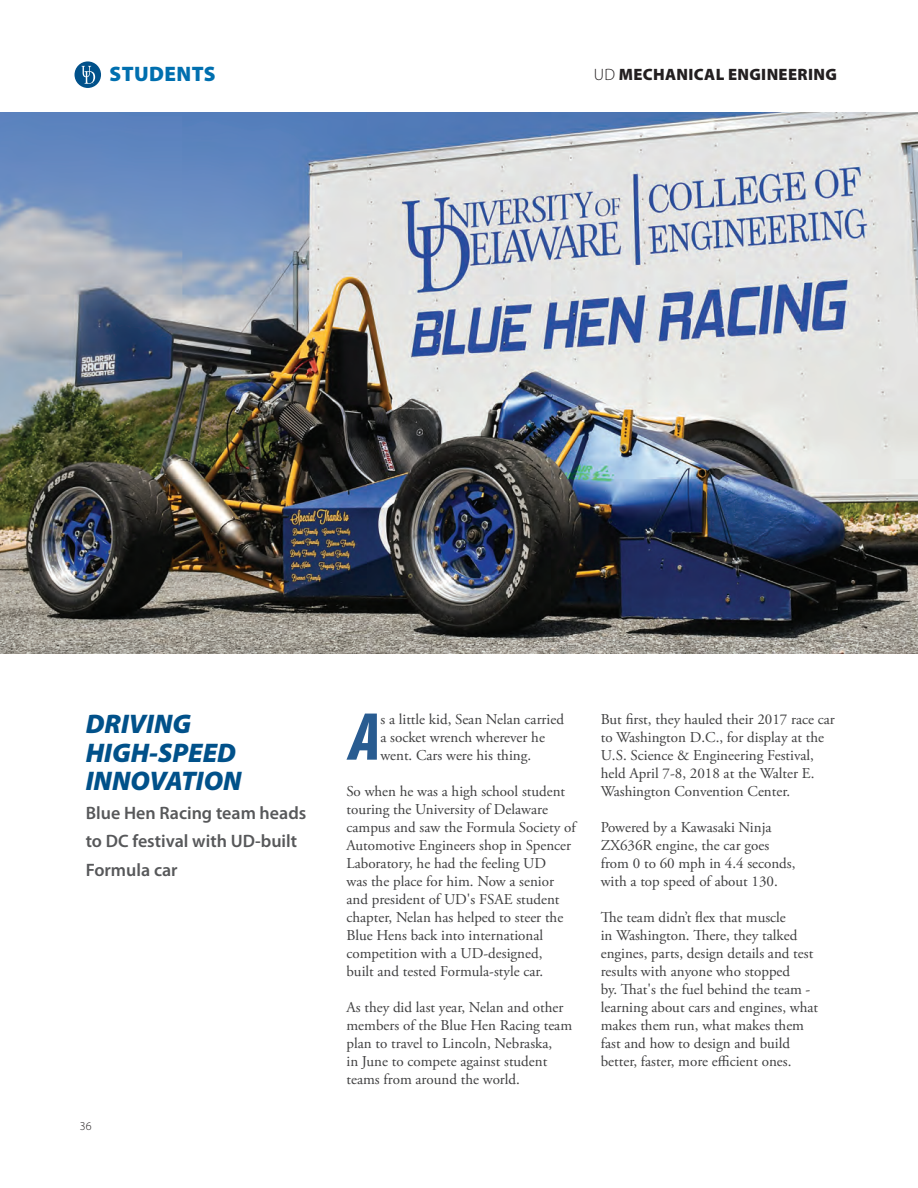
<style>
.page{position:relative;width:918px;height:1188px;background:#fff}
.page>*{position:absolute;margin:0;border:0;box-sizing:border-box;transform-origin:0 0}
.ME_BODY{font:italic 900 condensed 68.4px "Myriad Pro";color:#295c91}
.ME_BASIC_HED{font:italic 900 27px/28.5px "Myriad Pro";color:#01518a}
.t1{font:900 21px "Myriad Pro";letter-spacing:.02em;color:#006faf}
.ME_SUB{font:600 18px/28.5px "Myriad Pro";color:#57585a}
.t2{font:900 16.5px "Myriad Pro";letter-spacing:.02em;color:#231f20}
.ME_BODY-2{font:15px/18px "Adobe Garamond Pro";color:#3e3e3f}
.t3{font:300 12px "Myriad Pro";color:#231f20}
.s1{font-weight:300}
</style>
<div class="page">
<div style="left:75px;top:61px;width:26px;height:27px;background:#01518a;border-radius:50%"></div>
<svg style="left:81px;top:66px;width:14px;height:18px"></svg>
<img style="left:0;top:112px;width:918px;height:541px">
<h3 class="t1" style="left:110px;top:62px;width:108px">STUDENTS</h3>
<p class="t2" style="left:594px;top:65px;width:245px"><span class="s1">UD</span> MECHANICAL ENGINEERING</p>
<p class="ME_BASIC_HED" style="left:86px;top:710px;width:157px">DRIVING<br>HIGH-SPEED<br>INNOVATION</p>
<p class="ME_SUB" style="left:86px;top:799px;width:222px">Blue Hen Racing team heads to DC festival with UD-built<br>Formula car</p>
<p class="t3" style="left:80px;top:1119px;width:13px">36</p>
<p class="ME_BODY" style="left:349px;top:701px;width:33px">A</p>
<p class="ME_BODY-2" style="left:380px;top:710px;width:185px">s a little kid, Sean Nelan carried a socket wrench wherever he went. Cars were his thing.</p>
<p class="ME_BODY-2" style="left:346px;top:782px;width:231px">So when he was a high school student touring the University of Delaware campus and saw the Formula Society of Automotive Engineers shop in Spencer Laboratory, he had the feeling UD<br>was the place for him. Now a senior and president of UD's FSAE student chapter, Nelan has helped to steer the Blue Hens back into international competition with a UD-designed,<br>built and tested Formula-style car.</p>
<p class="ME_BODY-2" style="left:346px;top:998px;width:227px">As they did last year, Nelan and other members of the Blue Hen Racing team plan to travel to Lincoln, Nebraska,<br>in June to compete against student teams from around the world.</p>
<p class="ME_BODY-2" style="left:601px;top:710px;width:236px">But first, they hauled their 2017 race car to Washington D.C., for display at the U.S. Science &amp; Engineering Festival, held April 7-8, 2018 at the Walter E.<br>Washington Convention Center.</p>
<p class="ME_BODY-2" style="left:601px;top:818px;width:196px">Powered by a Kawasaki Ninja<br>ZX636R engine, the car goes from 0 to 60 mph in 4.4 seconds, with a top speed of about 130.</p>
<p class="ME_BODY-2" style="left:601px;top:908px;width:219px">The team didn’t flex that muscle<br>in Washington. There, they talked engines, parts, design details and test results with anyone who stopped<br>by. That's the fuel behind the team - learning about cars and engines, what makes them run, what makes them fast and how to design and build better, faster, more efficient ones.</p>
</div>
